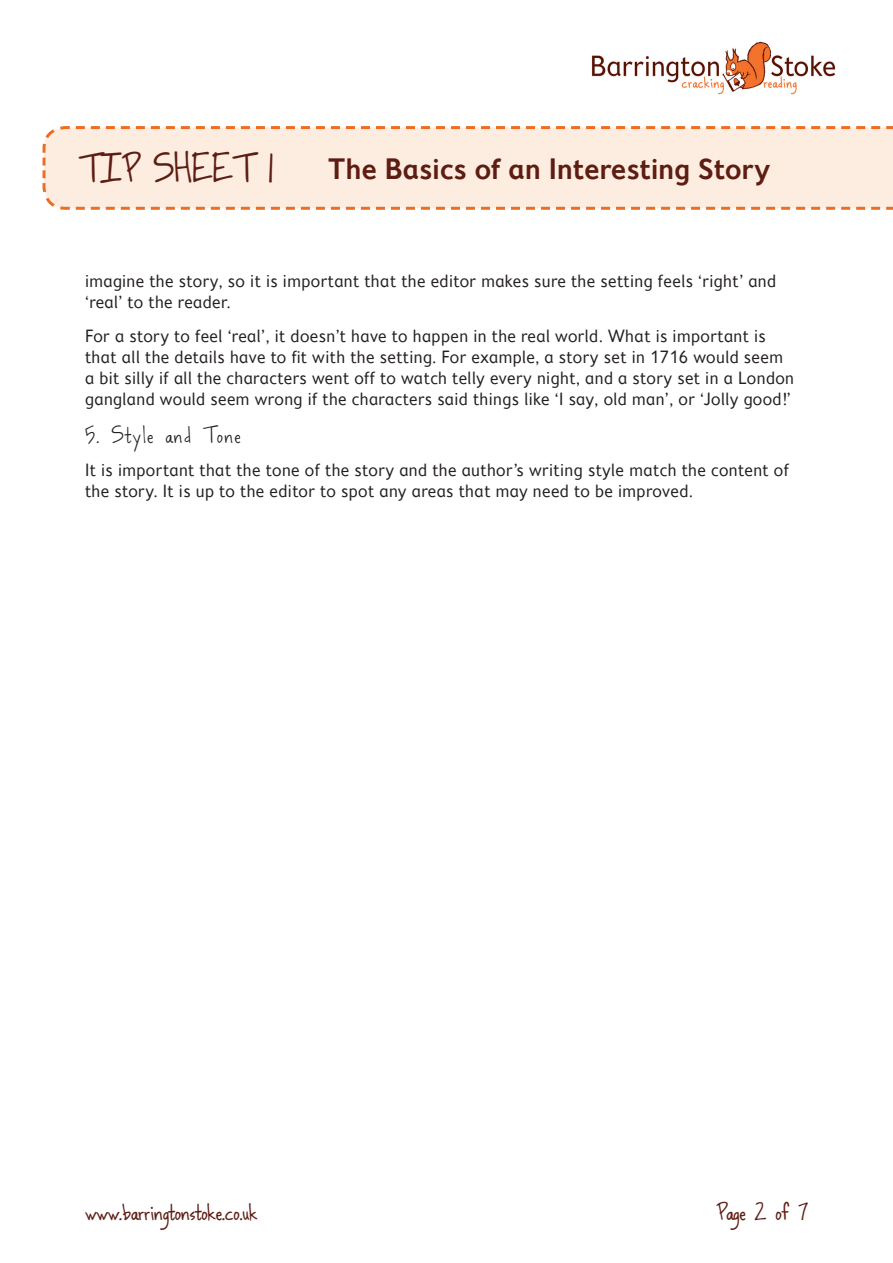
<style>
.page{position:relative;width:893px;height:1263px;background:#fff}
.page>*{position:absolute;margin:0;border:0;box-sizing:border-box;transform-origin:0 0}
.Part_Header{font:600 30px "Fiendstar";color:#5e1d13}
.Part_Header-2{font:700 30px "Dancinginthe Minefields";color:#5e1d13}
.Body_text{font:18px/21px "Fiendstar";letter-spacing:.01em;color:#231f20}
.Body_Text_First_Para{font:18px/21px "Fiendstar";letter-spacing:.01em;color:#231f20}
.t1{font:700 18px "Dancinginthe Minefields";letter-spacing:.01em;color:#5e1d13}
.In_text_subtitle{font:18px "Dancinginthe Minefields";letter-spacing:.09em;color:#231f20}
</style>
<div class="page">
<img style="left:591px;top:41px;width:245px;height:54px">
<svg style="left:42px;top:126px;width:851px;height:84px;background:#fce7d7"></svg>
<p class="Part_Header-2" style="left:79px;top:155px;width:196px">Tip Sheet 1</p>
<p class="Part_Header" style="left:328px;top:152px;width:443px">The Basics of an Interesting Story</p>
<p class="Body_Text_First_Para" style="left:85px;top:270px;width:693px">imagine the story, so it is important that the editor makes sure the setting feels ‘right’ and ‘real’ to the reader.</p>
<p class="Body_text" style="left:85px;top:325px;width:711px">For a story to feel ‘real’, it doesn’t have to happen in the real world. What is important is that all the details have to fit with the setting. For example, a story set in 1716 would seem a bit silly if all the characters went off to watch telly every night, and a story set in a London gangland would seem wrong if the characters said things like ‘I say, old man’, or ‘Jolly good!’</p>
<p class="In_text_subtitle" style="left:85px;top:426px;width:157px">5. Style and Tone</p>
<p class="Body_Text_First_Para" style="left:85px;top:460px;width:706px">It is important that the tone of the story and the author’s writing style match the content of the story. It is up to the editor to spot any areas that may need to be improved.</p>
<p class="t1" style="left:85px;top:1204px;width:174px">www.barringtonstoke.co.uk</p>
<p class="t1" style="left:716px;top:1204px;width:93px">Page 2 of 7</p>
</div>
